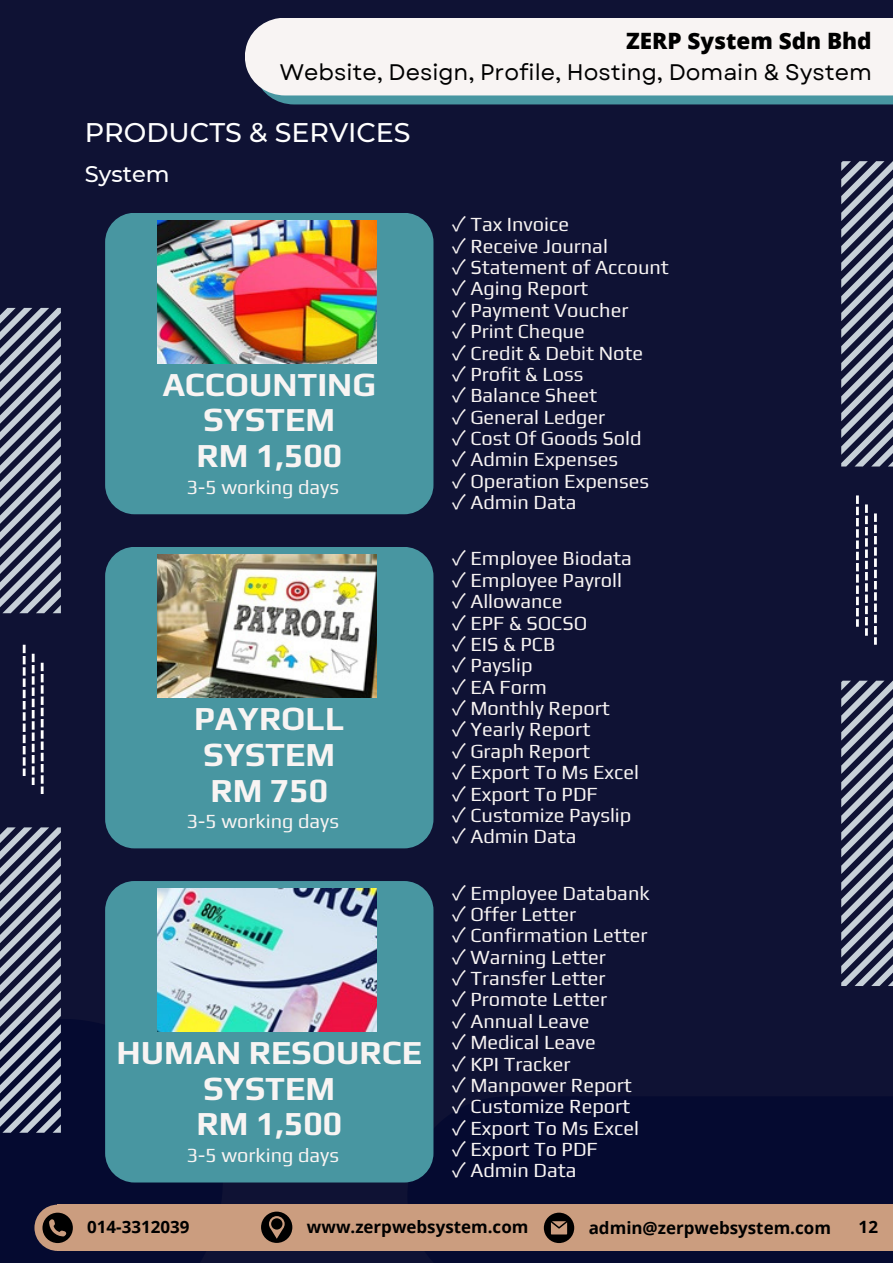
<style>
.page{position:relative;width:893px;height:1263px;background:#0f1234}
.page>*{position:absolute;margin:0;border:0;box-sizing:border-box;transform-origin:0 0}
.t1{font:700 33.38px/35.7px "Play";color:#f8f4f3;text-align:center}
.t2{font:500 26.85px "Montserrat";color:#fff}
.t3{font:22.5px "Garet";color:#000}
.t4{font:800 22.5px "Open Sans";color:#000}
.t5{font:500 22.5px "Montserrat";color:#fff}
.t6{font:19.95px "Play";color:#f8f4f3}
.t7{font:700 16.95px "Open Sans";color:#000}
.s1{font-family:"Noto Sans CJ Ksc"}
</style>
<div class="page">
<div style="left:0;top:1019px;width:223px;height:244px;background:#050a30"></div>
<div style="left:407px;top:1096px;width:486px;height:167px;background:#050a30"></div>
<svg style="left:268px;top:95px;width:625px;height:9px;background:#5099a3"></svg>
<div style="left:245px;top:18px;width:648px;height:77px;background:#f8f4f3"></div>
<div style="left:105px;top:213px;width:328px;height:301px;background:#4896a1;border-radius:29px"></div>
<img style="left:158px;top:220px;width:218px;height:144px">
<div style="left:105px;top:547px;width:328px;height:301px;background:#4896a1;border-radius:29px"></div>
<img style="left:158px;top:554px;width:218px;height:144px">
<div style="left:105px;top:881px;width:328px;height:301px;background:#4896a1;border-radius:29px"></div>
<img style="left:158px;top:888px;width:218px;height:144px">
<svg style="left:0;top:308px;width:61px;height:305px"></svg>
<svg style="left:0;top:827px;width:61px;height:306px"></svg>
<svg style="left:23px;top:645px;width:3px;height:131px"></svg>
<svg style="left:32px;top:654px;width:3px;height:131px"></svg>
<svg style="left:41px;top:663px;width:3px;height:131px"></svg>
<svg style="left:841px;top:161px;width:52px;height:306px"></svg>
<svg style="left:841px;top:681px;width:52px;height:305px"></svg>
<svg style="left:856px;top:495px;width:3px;height:132px"></svg>
<svg style="left:865px;top:504px;width:3px;height:132px"></svg>
<svg style="left:874px;top:513px;width:3px;height:132px"></svg>
<div style="left:34px;top:1204px;width:47px;height:47px;background:#cb9d7f;border-radius:50%"></div>
<div style="left:58px;top:1204px;width:835px;height:47px;background:#cb9d7f"></div>
<svg style="left:42px;top:1212px;width:31px;height:31px"></svg>
<svg style="left:261px;top:1211px;width:31px;height:32px"></svg>
<svg style="left:544px;top:1212px;width:30px;height:31px"></svg>
<h3 class="t4" style="left:626px;top:25px;width:247px">ZERP System Sdn Bhd</h3>
<h4 class="t3" style="left:280px;top:56px;width:593px">Website, Design, Profile, Hosting, Domain &amp; System</h4>
<p class="t2" style="left:85px;top:116px;width:327px">PRODUCTS &amp; SERVICES</p>
<p class="t5" style="left:85px;top:160px;width:86px">System</p>
<p class="t6" style="left:452px;top:213px;width:118px"><span class="s1">✓</span> Tax Invoice</p>
<p class="t6" style="left:452px;top:234px;width:157px"><span class="s1">✓</span> Receive Journal</p>
<p class="t6" style="left:452px;top:255px;width:218px"><span class="s1">✓</span> Statement of Account</p>
<p class="t6" style="left:452px;top:277px;width:138px"><span class="s1">✓</span> Aging Report</p>
<p class="t6" style="left:452px;top:298px;width:178px"><span class="s1">✓</span> Payment Voucher</p>
<p class="t6" style="left:452px;top:319px;width:134px"><span class="s1">✓</span> Print Cheque</p>
<p class="t6" style="left:452px;top:341px;width:193px"><span class="s1">✓</span> Credit &amp; Debit Note</p>
<p class="t6" style="left:452px;top:362px;width:133px"><span class="s1">✓</span> Profit &amp; Loss</p>
<p class="t6" style="left:452px;top:384px;width:146px"><span class="s1">✓</span> Balance Sheet</p>
<p class="t6" style="left:452px;top:405px;width:155px"><span class="s1">✓</span> General Ledger</p>
<p class="t6" style="left:452px;top:426px;width:191px"><span class="s1">✓</span> Cost Of Goods Sold</p>
<p class="t6" style="left:452px;top:448px;width:168px"><span class="s1">✓</span> Admin Expenses</p>
<p class="t6" style="left:452px;top:469px;width:198px"><span class="s1">✓</span> Operation Expenses</p>
<p class="t6" style="left:452px;top:490px;width:126px"><span class="s1">✓</span> Admin Data</p>
<p class="t1" style="left:163px;top:366px;width:215px">ACCOUNTING<br>SYSTEM<br>RM 1,500</p>
<h3 class="t6" style="left:186px;top:475px;width:154px">3-5 working days</h3>
<h5 class="t1" style="left:194px;top:700px;width:152px;line-height:36px;text-align:left">PAYROLL<br>SYSTEM<br>RM 750</h5>
<h5 class="t6" style="left:186px;top:810px;width:154px">3-5 working days</h5>
<h5 class="t1" style="left:116px;top:1034px;width:307px">HUMAN RESOURCE<br>SYSTEM<br>RM 1,500</h5>
<h5 class="t6" style="left:186px;top:1144px;width:154px">3-5 working days</h5>
<h1 class="t6" style="left:452px;top:547px;width:181px"><span class="s1">✓</span> Employee Biodata</h1>
<h1 class="t6" style="left:452px;top:568px;width:171px"><span class="s1">✓</span> Employee Payroll</h1>
<h1 class="t6" style="left:452px;top:589px;width:112px"><span class="s1">✓</span> Allowance</h1>
<h1 class="t6" style="left:452px;top:611px;width:137px"><span class="s1">✓</span> EPF &amp; SOCSO</h1>
<h1 class="t6" style="left:452px;top:632px;width:105px"><span class="s1">✓</span> EIS &amp; PCB</h1>
<h1 class="t6" style="left:452px;top:654px;width:82px"><span class="s1">✓</span> Payslip</h1>
<h1 class="t6" style="left:452px;top:675px;width:96px"><span class="s1">✓</span> EA Form</h1>
<h1 class="t6" style="left:452px;top:696px;width:159px"><span class="s1">✓</span> Monthly Report</h1>
<h1 class="t6" style="left:452px;top:718px;width:140px"><span class="s1">✓</span> Yearly Report</h1>
<h1 class="t6" style="left:452px;top:739px;width:140px"><span class="s1">✓</span> Graph Report</h1>
<h1 class="t6" style="left:452px;top:760px;width:188px"><span class="s1">✓</span> Export To Ms Excel</h1>
<h1 class="t6" style="left:452px;top:782px;width:147px"><span class="s1">✓</span> Export To PDF</h1>
<h1 class="t6" style="left:452px;top:803px;width:181px"><span class="s1">✓</span> Customize Payslip</h1>
<h1 class="t6" style="left:452px;top:825px;width:126px"><span class="s1">✓</span> Admin Data</h1>
<h1 class="t6" style="left:452px;top:881px;width:199px"><span class="s1">✓</span> Employee Databank</h1>
<h1 class="t6" style="left:452px;top:902px;width:126px"><span class="s1">✓</span> Offer Letter</h1>
<h1 class="t6" style="left:452px;top:923px;width:197px"><span class="s1">✓</span> Confirmation Letter</h1>
<h1 class="t6" style="left:452px;top:945px;width:155px"><span class="s1">✓</span> Warning Letter</h1>
<h1 class="t6" style="left:452px;top:966px;width:155px"><span class="s1">✓</span> Transfer Letter</h1>
<h1 class="t6" style="left:452px;top:988px;width:157px"><span class="s1">✓</span> Promote Letter</h1>
<h1 class="t6" style="left:452px;top:1009px;width:139px"><span class="s1">✓</span> Annual Leave</h1>
<h1 class="t6" style="left:452px;top:1030px;width:145px"><span class="s1">✓</span> Medical Leave</h1>
<h1 class="t6" style="left:452px;top:1052px;width:120px"><span class="s1">✓</span> KPI Tracker</h1>
<h1 class="t6" style="left:452px;top:1073px;width:181px"><span class="s1">✓</span> Manpower Report</h1>
<h1 class="t6" style="left:452px;top:1094px;width:180px"><span class="s1">✓</span> Customize Report</h1>
<h1 class="t6" style="left:452px;top:1116px;width:188px"><span class="s1">✓</span> Export To Ms Excel</h1>
<h1 class="t6" style="left:452px;top:1137px;width:147px"><span class="s1">✓</span> Export To PDF</h1>
<h1 class="t6" style="left:452px;top:1159px;width:126px"><span class="s1">✓</span> Admin Data</h1>
<p class="t7" style="left:87px;top:1214px;width:104px">014-3312039</p>
<h1 class="t7" style="left:307px;top:1214px;width:223px">www.zerpwebsystem.com</h1>
<h5 class="t7" style="left:589px;top:1216px;width:244px">admin@zerpwebsystem.com</h5>
<h5 class="t7" style="left:858px;top:1214px;width:21px">12</h5>
</div>
